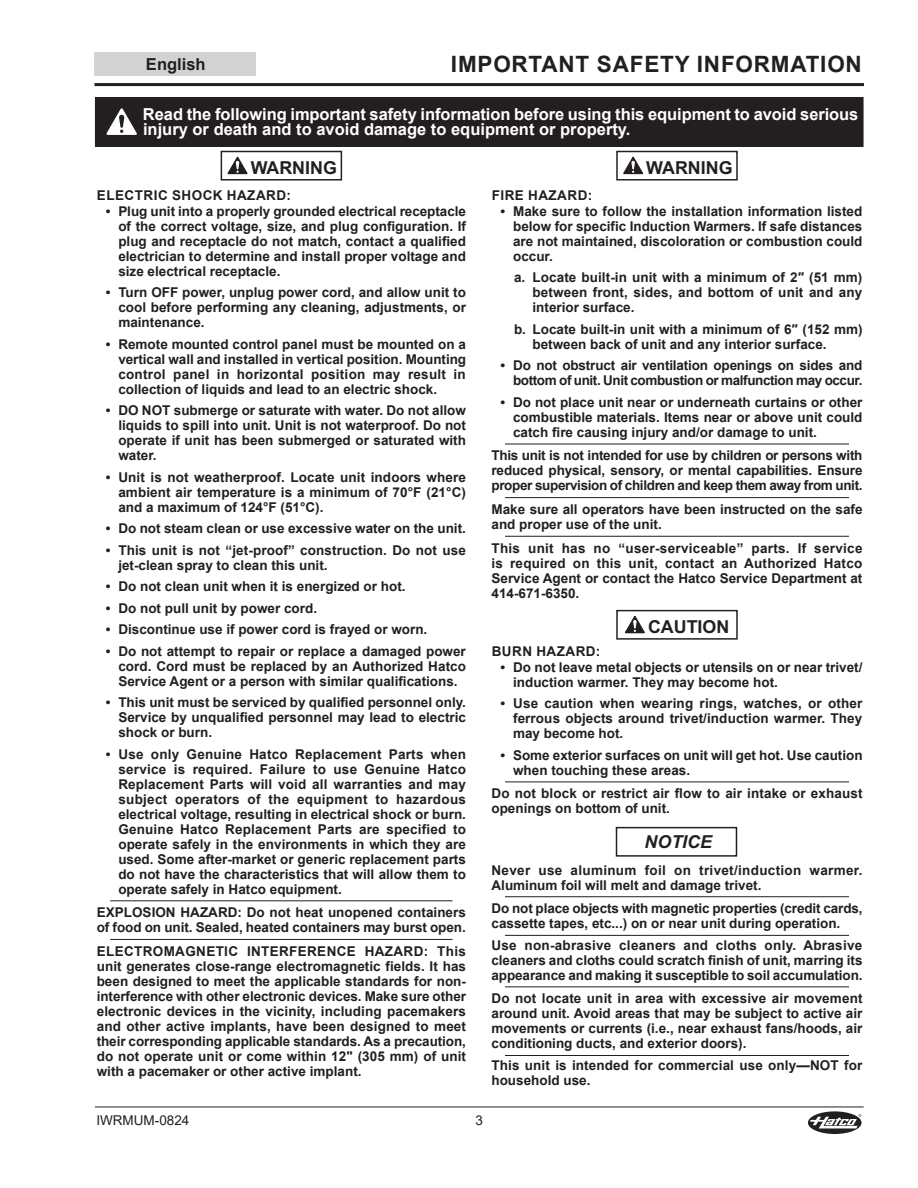
<style>
.page{position:relative;width:918px;height:1188px;background:#fff}
.page>*{position:absolute;margin:0;border:0;box-sizing:border-box;transform-origin:0 0}
.Sec_Header-Right{font:700 22.5px "Arial";letter-spacing:.035em;color:#231f20}
.t1{font:700 17.85px "Arial";color:#231f20}
.t2{font:italic 700 17.85px "Arial";color:#231f20}
.Warning_text{font:700 16.5px/15px "Arial";letter-spacing:-.005em;color:#fff}
.t3{font:700 16.5px "Arial";color:#231f20}
.Warning_section_bullet{font:700 13.5px/15px "Arial";color:#231f20;text-align:justify}
.Warning_section{font:700 13.5px/15px "Arial";color:#231f20;text-align:justify}
.Warning_text-2{font:700 13.5px/15px "Arial";color:#231f20;text-align:justify}
.Warning_section_bullet_end{font:700 13.5px/15px "Arial";color:#231f20;text-align:justify}
.Warning_section_bullet_2{font:700 13.5px/15px "Arial";color:#231f20;text-align:justify}
.Warning_section_bullet-2{font:700 13.5px/15px "Arial";letter-spacing:-.03em;color:#231f20;text-align:right}
.Warning_section-2{font:700 13.5px/15px "Arial";letter-spacing:.025em;color:#231f20}
.Warning_Hazard{font:700 13.5px "Arial";letter-spacing:.035em;color:#231f20}
.t4{font:13.5px "Arial";color:#231f20}
</style>
<div class="page">
<hr style="left:94px;top:83px;width:770px;height:3px;background:#231f20">
<div style="left:94px;top:52px;width:162px;height:24px;background:#d1d2d4"></div>
<hr style="left:95px;top:1107px;width:769px;height:1px;background:#231f20">
<svg style="left:808px;top:1111px;width:54px;height:23px"></svg>
<hr style="left:505px;top:444px;width:344px;height:1px;background:#231f20">
<hr style="left:505px;top:497px;width:344px;height:1px;background:#231f20">
<hr style="left:505px;top:536px;width:344px;height:1px;background:#231f20">
<hr style="left:505px;top:782px;width:344px;height:1px;background:#231f20">
<hr style="left:505px;top:896px;width:344px;height:1px;background:#231f20">
<hr style="left:505px;top:935px;width:344px;height:1px;background:#231f20">
<hr style="left:505px;top:986px;width:344px;height:1px;background:#231f20">
<hr style="left:505px;top:1055px;width:344px;height:1px;background:#231f20">
<div style="left:616px;top:151px;width:122px;height:30px;border:1px solid #231f20"></div>
<svg style="left:623px;top:156px;width:21px;height:19px"></svg>
<svg style="left:625px;top:615px;width:20px;height:19px"></svg>
<div style="left:616px;top:610px;width:122px;height:30px;border:1px solid #231f20"></div>
<div style="left:616px;top:827px;width:121px;height:29px;border:1px solid #231f20"></div>
<hr style="left:110px;top:900px;width:343px;height:1px;background:#231f20">
<hr style="left:110px;top:939px;width:343px;height:1px;background:#231f20">
<svg style="left:220px;top:150px;width:123px;height:31px"></svg>
<div style="left:221px;top:152px;width:120px;height:28px;background:#fff"></div>
<div style="left:221px;top:151px;width:121px;height:30px;border:1px solid #231f20"></div>
<svg style="left:227px;top:156px;width:21px;height:19px"></svg>
<div style="left:95px;top:98px;width:768px;height:49px;background:#231f20"></div>
<svg style="left:107px;top:108px;width:30px;height:27px"></svg>
<div style="left:95px;top:97px;width:768px;height:50px;border:1px solid #231f20"></div>
<p class="t3" style="left:146px;top:53px;width:61px">English</p>
<p class="Sec_Header-Right" style="left:451px;top:48px;width:412px">IMPORTANT SAFETY INFORMATION</p>
<p class="Warning_text" style="left:143px;top:107px;width:717px">Read the following important safety information before using this equipment to avoid serious injury or death and to avoid damage to equipment or property.</p>
<p class="t1" style="left:251px;top:156px;width:88px">WARNING</p>
<p class="Warning_Hazard" style="left:97px;top:186px;width:195px">ELECTRIC SHOCK HAZARD:</p>
<p class="Warning_section_bullet" style="left:118px;top:204px;width:349px;text-indent:-13px">• Plug unit into a properly grounded electrical receptacle of the correct voltage, size, and plug configuration. If plug and receptacle do not match, contact a qualified electrician to determine and install proper voltage and size electrical receptacle.</p>
<p class="Warning_section_bullet" style="left:118px;top:285px;width:349px;text-indent:-13px">• Turn OFF power, unplug power cord, and allow unit to cool before performing any cleaning, adjustments, or maintenance.</p>
<p class="Warning_section_bullet" style="left:118px;top:337px;width:349px;text-indent:-13px">• Remote mounted control panel must be mounted on a vertical wall and installed in vertical position. Mounting control panel in horizontal position may result in collection of liquids and lead to an electric shock.</p>
<p class="Warning_section_bullet" style="left:118px;top:403px;width:349px;text-indent:-13px">• DO NOT submerge or saturate with water. Do not allow liquids to spill into unit. Unit is not waterproof. Do not operate if unit has been submerged or saturated with water.</p>
<p class="Warning_section_bullet" style="left:118px;top:470px;width:349px;text-indent:-13px">• Unit is not weatherproof. Locate unit indoors where ambient air temperature is a minimum of 70°F (21°C) and a maximum of 124°F (51°C).</p>
<p class="Warning_section_bullet" style="left:106px;top:521px;width:362px">• Do not steam clean or use excessive water on the unit.</p>
<p class="Warning_section_bullet" style="left:118px;top:543px;width:349px;text-indent:-13px">• This unit is not “jet-proof” construction. Do not use jet-clean spray to clean this unit.</p>
<p class="Warning_section_bullet" style="left:106px;top:579px;width:301px">• Do not clean unit when it is energized or hot.</p>
<p class="Warning_section_bullet" style="left:106px;top:601px;width:213px">• Do not pull unit by power cord.</p>
<p class="Warning_section_bullet" style="left:106px;top:622px;width:323px">• Discontinue use if power cord is frayed or worn.</p>
<p class="Warning_section_bullet" style="left:118px;top:644px;width:349px;text-indent:-13px">• Do not attempt to repair or replace a damaged power cord. Cord must be replaced by an Authorized Hatco Service Agent or a person with similar qualifications.</p>
<p class="Warning_section_bullet" style="left:118px;top:695px;width:349px;text-indent:-13px">• This unit must be serviced by qualified personnel only.<br>Service by unqualified personnel may lead to electric shock or burn.</p>
<p class="Warning_section_bullet_end" style="left:118px;top:747px;width:349px;text-indent:-13px">• Use only Genuine Hatco Replacement Parts when service is required. Failure to use Genuine Hatco Replacement Parts will void all warranties and may subject operators of the equipment to hazardous electrical voltage, resulting in electrical shock or burn.<br>Genuine Hatco Replacement Parts are specified to operate safely in the environments in which they are used. Some after-market or generic replacement parts do not have the characteristics that will allow them to operate safely in Hatco equipment.</p>
<p class="Warning_section" style="left:97px;top:905px;width:371px">EXPLOSION HAZARD: Do not heat unopened containers of food on unit. Sealed, heated containers may burst open.</p>
<p class="Warning_text-2" style="left:97px;top:944px;width:371px">ELECTROMAGNETIC INTERFERENCE HAZARD: This unit generates close-range electromagnetic fields. It has been designed to meet the applicable standards for non&shy;interference with other electronic devices. Make sure other electronic devices in the vicinity, including pacemakers and other active implants, have been designed to meet their corresponding applicable standards. As a precaution, do not operate unit or come within 12ʺ (305 mm) of unit with a pacemaker or other active implant.</p>
<p class="t1" style="left:646px;top:156px;width:88px">WARNING</p>
<p class="Warning_Hazard" style="left:492px;top:186px;width:102px">FIRE HAZARD:</p>
<p class="Warning_section_bullet" style="left:513px;top:204px;width:351px;text-indent:-13px">• Make sure to follow the installation information listed below for specific Induction Warmers. If safe distances are not maintained, discoloration or combustion could occur.</p>
<p class="Warning_section_bullet_2" style="left:533px;top:270px;width:331px;text-indent:-19px">a. Locate built-in unit with a minimum of 2″ (51 mm) between front, sides, and bottom of unit and any interior surface.</p>
<p class="Warning_section_bullet_2" style="left:533px;top:322px;width:331px;text-indent:-19px">b. Locate built-in unit with a minimum of 6″ (152 mm) between back of unit and any interior surface.</p>
<p class="Warning_section_bullet-2" style="left:501px;top:358px;width:363px">• Do not obstruct air ventilation openings on sides and bottom of unit. Unit combustion or malfunction may occur.</p>
<p class="Warning_section_bullet_end" style="left:513px;top:395px;width:351px;text-indent:-13px">• Do not place unit near or underneath curtains or other combustible materials. Items near or above unit could catch fire causing injury and/or damage to unit.</p>
<p class="Warning_section" style="left:492px;top:448px;width:373px">This unit is not intended for use by children or persons with reduced physical, sensory, or mental capabilities. Ensure proper supervision of children and keep them away from unit.</p>
<p class="Warning_section" style="left:492px;top:502px;width:373px">Make sure all operators have been instructed on the safe and proper use of the unit.</p>
<p class="Warning_text-2" style="left:492px;top:541px;width:373px">This unit has no “user-serviceable” parts. If service is required on this unit, contact an Authorized Hatco Service Agent or contact the Hatco Service Department at 414-671-6350.</p>
<p class="t1" style="left:648px;top:615px;width:83px">CAUTION</p>
<p class="Warning_Hazard" style="left:492px;top:641px;width:110px">BURN HAZARD:</p>
<p class="Warning_section_bullet" style="left:513px;top:660px;width:351px;text-indent:-13px">• Do not leave metal objects or utensils on or near trivet/ induction warmer. They may become hot.</p>
<p class="Warning_section_bullet" style="left:513px;top:696px;width:351px;text-indent:-13px">• Use caution when wearing rings, watches, or other ferrous objects around trivet/induction warmer. They may become hot.</p>
<p class="Warning_section_bullet_end" style="left:513px;top:748px;width:351px;text-indent:-13px">• Some exterior surfaces on unit will get hot. Use caution when touching these areas.</p>
<p class="Warning_text-2" style="left:492px;top:786px;width:373px">Do not block or restrict air flow to air intake or exhaust openings on bottom of unit.</p>
<p class="t2" style="left:645px;top:830px;width:69px">NOTICE</p>
<p class="Warning_section-2" style="left:492px;top:863px;width:373px">Never use aluminum foil on trivet/induction warmer.<br>Aluminum foil will melt and damage trivet.</p>
<p class="Warning_section" style="left:492px;top:901px;width:373px">Do not place objects with magnetic properties (credit cards, cassette tapes, etc...) on or near unit during operation.</p>
<p class="Warning_section" style="left:492px;top:938px;width:373px">Use non-abrasive cleaners and cloths only. Abrasive cleaners and cloths could scratch finish of unit, marring its appearance and making it susceptible to soil accumulation.</p>
<p class="Warning_section" style="left:492px;top:991px;width:373px">Do not locate unit in area with excessive air movement around unit. Avoid areas that may be subject to active air movements or currents (i.e., near exhaust fans/hoods, air conditioning ducts, and exterior doors).</p>
<p class="Warning_text-2" style="left:492px;top:1058px;width:372px">This unit is intended for commercial use only—NOT for household use.</p>
<p class="t4" style="left:96px;top:1111px;width:95px">IWRMUM-0824</p>
<p class="t4" style="left:475px;top:1111px;width:9px">3</p>
</div>
